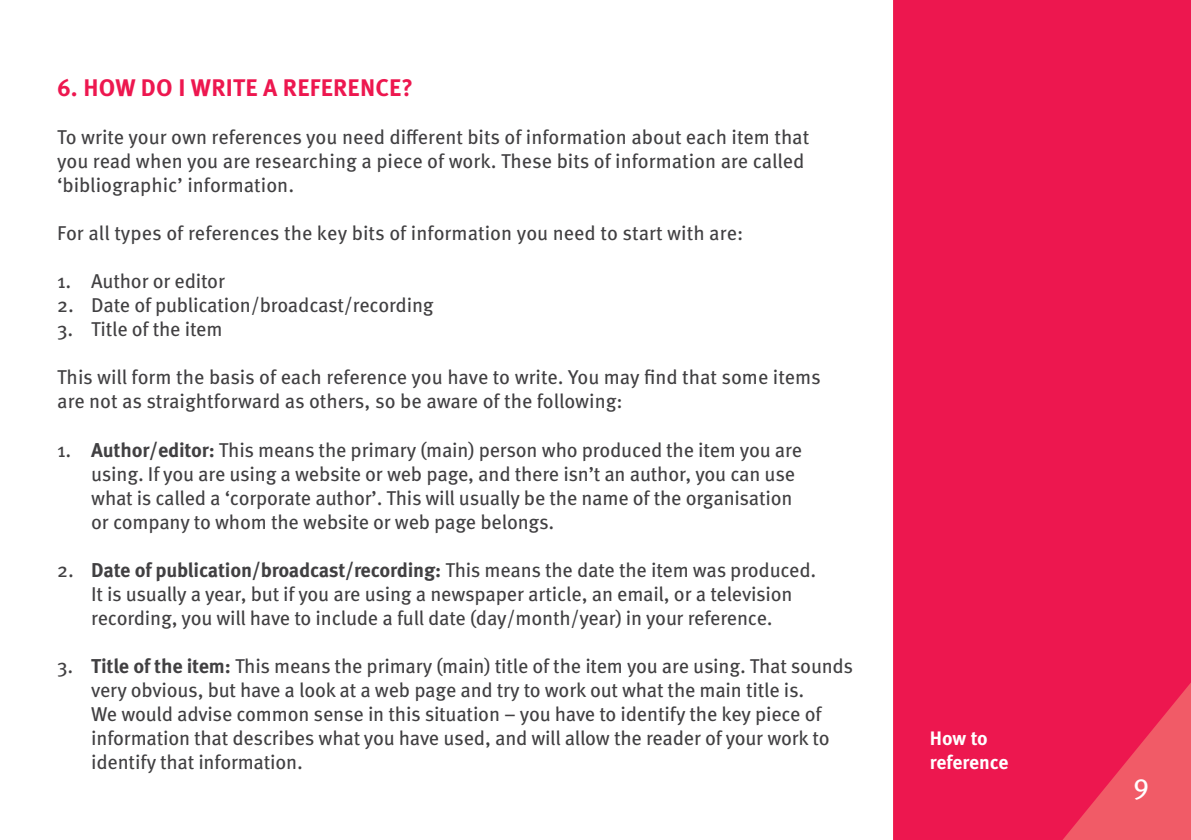
<style>
.page{position:relative;width:1191px;height:840px;background:#fff}
.page>*{position:absolute;margin:0;border:0;box-sizing:border-box;transform-origin:0 0}
.t1{font:28.4px "Meta OT";color:#fff}
.t2{font:700 24px "Meta OT";letter-spacing:.01em;color:#ed174f}
.t3{font:20px/24px "Meta OT";letter-spacing:-.01em;color:#414042}
.t4{font:700 19.4px/24px "Meta OT";letter-spacing:-.005em;color:#fff}
.s1{font-weight:700}
</style>
<div class="page">
<div style="left:893px;top:0;width:298px;height:839px;background:#ed174f"></div>
<p class="t2" style="left:57px;top:72px;width:357px">6. HOW DO I WRITE A REFERENCE?</p>
<p class="t3" style="left:57px;top:125px;width:753px">To write your own references you need different bits of information about each item that you read when you are researching a piece of work. These bits of information are called ‘bibliographic’ information.</p>
<p class="t3" style="left:57px;top:221px;width:687px">For all types of references the key bits of information you need to start with are:</p>
<p class="t3" style="left:57px;top:269px;width:169px">1. Author or editor</p>
<p class="t3" style="left:57px;top:293px;width:378px">2. Date of publication/broadcast/recording</p>
<p class="t3" style="left:57px;top:317px;width:167px">3. Title of the item</p>
<p class="t3" style="left:57px;top:365px;width:765px">This will form the basis of each reference you have to write. You may find that some items are not as straightforward as others, so be aware of the following:</p>
<p class="t3" style="left:91px;top:437px;width:712px;text-indent:-34px">1. <span class="s1">Author/editor:</span> This means the primary (main) person who produced the item you are using. If you are using a website or web page, and there isn’t an author, you can use what is called a ‘corporate author’. This will usually be the name of the organisation or company to whom the website or web page belongs.</p>
<p class="t3" style="left:57px;top:557px;width:761px;text-align:center">2. <span class="s1">Date of publication/broadcast/recording:</span> This means the date the item was produced.<br>It is usually a year, but if you are using a newspaper article, an email, or a television recording, you will have to include a full date (day/month/year) in your reference.</p>
<p class="t3" style="left:91px;top:653px;width:763px;text-indent:-34px">3. <span class="s1">Title of the item:</span> This means the primary (main) title of the item you are using. That sounds very obvious, but have a look at a web page and try to work out what the main title is.<br>We would advise common sense in this situation – you have to identify the key piece of information that describes what you have used, and will allow the reader of your work to identify that information.</p>
<p class="t4" style="left:930px;top:725px;width:80px">How to reference</p>
<h1 class="t1" style="left:1133px;top:766px;width:17px">9</h1>
</div>
